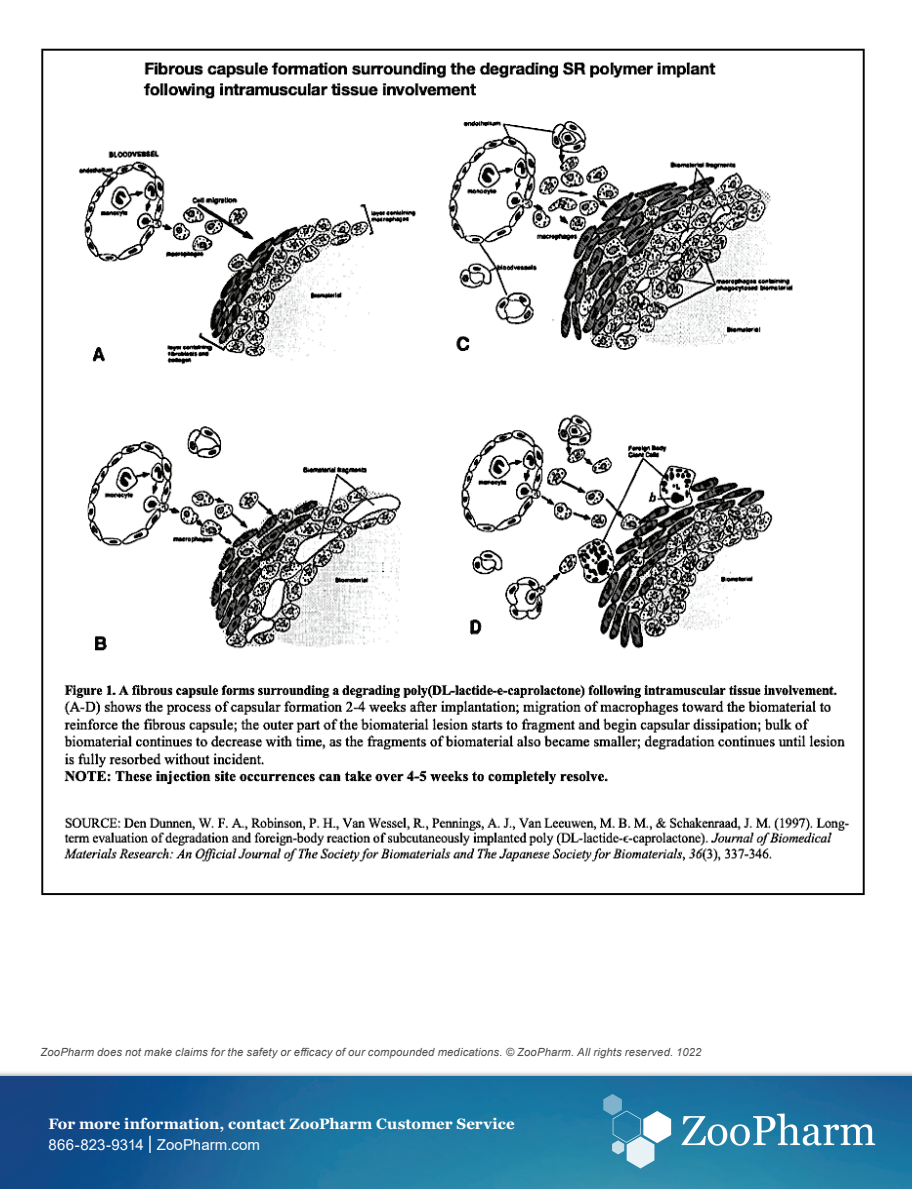
<style>
.page{position:relative;width:912px;height:1189px;background:#fff}
.page>*{position:absolute;margin:0;border:0;box-sizing:border-box;transform-origin:0 0}
.t1{font:700 15px "Georgia";letter-spacing:.01em;color:#fff}
.t2{font:15px "Arial";letter-spacing:.005em;color:#fff}
.t3{font:italic 11.25px "Arial";letter-spacing:.015em;color:#4b4c4d}
.s1{font-size:18px}
</style>
<div class="page">
<img style="left:41px;top:48px;width:824px;height:848px">
<div style="left:0;top:1070px;width:911px;height:119px;background:#231f20;opacity:.75"></div>
<img style="left:0;top:1077px;width:911px;height:112px">
<svg style="left:603px;top:1094px;width:67px;height:74px;background:#64a5c0"></svg>
<svg style="left:681px;top:1113px;width:193px;height:32px"></svg>
<p class="t3" style="left:40px;top:1045px;width:662px">ZooPharm does not make claims for the safety or efficacy of our compounded medications. © ZooPharm. All rights reserved. 1022</p>
<h1 class="t1" style="left:48px;top:1114px;width:467px">For more information, contact ZooPharm Customer Service</h1>
<h1 class="t2" style="left:48px;top:1135px;width:213px">866-823-9314 <span class="s1">|</span> ZooPharm.com</h1>
</div>
